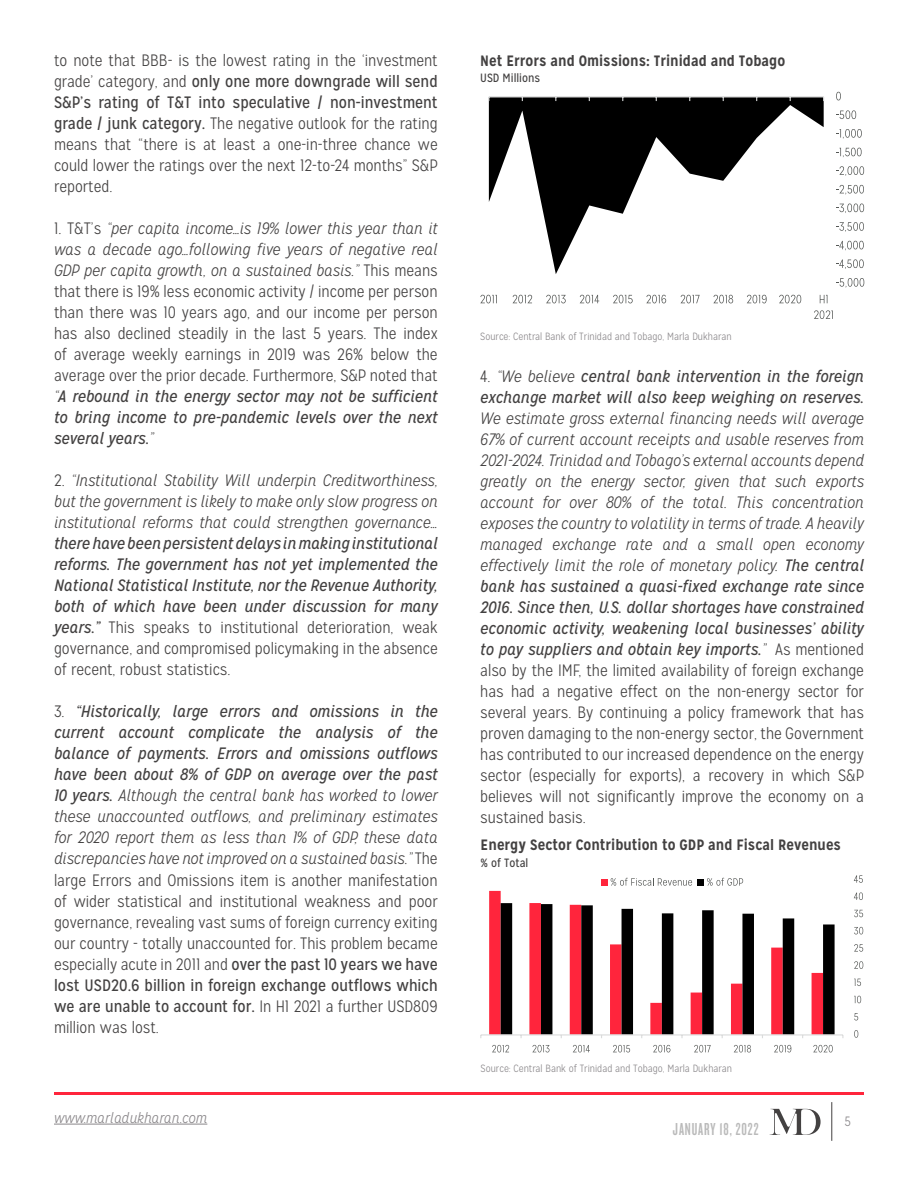
<style>
.page{position:relative;width:918px;height:1188px;background:#fff}
.page>*{position:absolute;margin:0;border:0;box-sizing:border-box;transform-origin:0 0}
.t1{font:18px "Knockout 47 Bantamweight";letter-spacing:.05em;color:#bababa}
.t2{font:300 16.5px/21px "Mission Gothic";color:#434141;text-align:justify}
.t3{font:italic 300 16.5px/21px "Mission Gothic";color:#434141;text-align:justify}
.t4{font:italic 16.5px/21px "Mission Gothic";color:#434141;text-align:justify}
.t5{font:700 15px "Mission Gothic";color:#434141}
.t6{font:italic 300 15px "Mission Gothic";color:#8a878a}
.t7{font:300 13.5px "Mission Gothic";color:#8a878a}
.t8{font:12px "Mission Gothic";color:#434141}
.t9{font:300 10.5px "Mission Gothic";color:#8a878a}
.s1{font-weight:400}
.s2{font-style:italic}
.s3{font-weight:400;font-style:italic}
.s4{font-style:normal}
.s5{font-weight:300;font-style:normal}
.s6{font-weight:300}
</style>
<div class="page">
<svg style="left:770px;top:1109px;width:51px;height:26px"></svg>
<hr style="left:832px;top:1102px;width:1px;height:39px;background:#434141">
<hr style="left:54px;top:1124px;width:153px;height:1px;background:#8a878a">
<hr style="left:54px;top:1092px;width:810px;height:2px;background:#ff253c">
<svg style="left:489px;top:97px;width:335px;height:177px"></svg>
<hr style="left:489px;top:96px;width:335px;height:1px;background:#dadbdb">
<svg style="left:836px;top:278px;width:28px;height:10px"></svg>
<svg style="left:836px;top:259px;width:28px;height:10px"></svg>
<svg style="left:836px;top:241px;width:28px;height:9px"></svg>
<svg style="left:836px;top:222px;width:28px;height:10px"></svg>
<svg style="left:836px;top:204px;width:28px;height:9px"></svg>
<svg style="left:836px;top:185px;width:28px;height:9px"></svg>
<svg style="left:836px;top:166px;width:28px;height:10px"></svg>
<svg style="left:836px;top:148px;width:26px;height:9px"></svg>
<svg style="left:836px;top:129px;width:26px;height:10px"></svg>
<svg style="left:836px;top:110px;width:20px;height:9px"></svg>
<svg style="left:836px;top:92px;width:5px;height:8px"></svg>
<svg style="left:480px;top:295px;width:17px;height:8px"></svg>
<svg style="left:513px;top:295px;width:19px;height:8px"></svg>
<svg style="left:546px;top:295px;width:20px;height:8px"></svg>
<svg style="left:580px;top:295px;width:19px;height:8px"></svg>
<svg style="left:613px;top:295px;width:20px;height:8px"></svg>
<svg style="left:646px;top:295px;width:20px;height:8px"></svg>
<svg style="left:680px;top:295px;width:20px;height:8px"></svg>
<svg style="left:713px;top:295px;width:20px;height:8px"></svg>
<svg style="left:747px;top:295px;width:20px;height:8px"></svg>
<svg style="left:779px;top:295px;width:22px;height:8px"></svg>
<svg style="left:820px;top:295px;width:7px;height:8px"></svg>
<svg style="left:814px;top:310px;width:19px;height:9px"></svg>
<svg style="left:489px;top:891px;width:12px;height:143px;background:#f82a40"></svg>
<svg style="left:501px;top:903px;width:334px;height:131px"></svg>
<hr style="left:481px;top:1034px;width:362px;height:2px;background:#dadbdb">
<svg style="left:854px;top:1030px;width:4px;height:8px"></svg>
<svg style="left:854px;top:1013px;width:4px;height:8px"></svg>
<svg style="left:854px;top:996px;width:7px;height:7px"></svg>
<svg style="left:854px;top:979px;width:7px;height:7px"></svg>
<svg style="left:854px;top:961px;width:9px;height:8px"></svg>
<svg style="left:854px;top:944px;width:9px;height:8px"></svg>
<svg style="left:854px;top:927px;width:9px;height:7px"></svg>
<svg style="left:854px;top:910px;width:9px;height:7px"></svg>
<svg style="left:854px;top:892px;width:9px;height:8px"></svg>
<svg style="left:854px;top:875px;width:9px;height:8px"></svg>
<svg style="left:492px;top:1045px;width:17px;height:7px"></svg>
<svg style="left:532px;top:1045px;width:18px;height:7px"></svg>
<svg style="left:573px;top:1045px;width:17px;height:7px"></svg>
<svg style="left:613px;top:1045px;width:17px;height:7px"></svg>
<svg style="left:653px;top:1045px;width:17px;height:7px"></svg>
<svg style="left:694px;top:1045px;width:17px;height:7px"></svg>
<svg style="left:734px;top:1045px;width:17px;height:7px"></svg>
<svg style="left:774px;top:1045px;width:17px;height:7px"></svg>
<svg style="left:813px;top:1045px;width:20px;height:7px"></svg>
<svg style="left:601px;top:878px;width:91px;height:8px"></svg>
<svg style="left:698px;top:878px;width:45px;height:8px"></svg>
<p class="t2" style="left:54px;top:50px;width:385px">to note that BBB- is the lowest rating in the ‘investment grade’ category, and <span class="s1">only one more downgrade will send S&amp;P’s rating of T&amp;T into speculative / non-investment grade / junk category.</span> The negative outlook for the rating means that “there is at least a one-in-three chance we could lower the ratings over the next 12-to-24 months” S&amp;P reported.</p>
<p class="t2" style="left:54px;top:218px;width:385px">1. T&amp;T’s <span class="s2">“per capita income…is 19% lower this year than it was a decade ago…following five years of negative real GDP per capita growth, on a sustained basis.”</span> This means that there is 19% less economic activity / income per person than there was 10 years ago, and our income per person has also declined steadily in the last 5 years. The index of average weekly earnings in 2019 was 26% below the average over the prior decade. Furthermore, S&amp;P noted that <span class="s2">“</span><span class="s3">A rebound in the energy sector may not be sufficient to bring income to pre-pandemic levels over the next several years.</span><span class="s2">”</span></p>
<p class="t3" style="left:54px;top:470px;width:385px"><span class="s4">2.</span> “Institutional Stability Will underpin Creditworthiness, but the government is likely to make only slow progress on institutional reforms that could strengthen governance…</p>
<p class="t4" style="left:54px;top:533px;width:385px">there have been persistent delays in making institutional reforms. The government has not yet implemented the National Statistical Institute, nor the Revenue Authority, both of which have been under discussion for many years.” <span class="s5">This speaks to institutional deterioration, weak governance, and compromised policymaking in the absence of recent, robust statistics.</span></p>
<p class="t2" style="left:54px;top:701px;width:385px">3. <span class="s3">“Historically, large errors and omissions in the current account complicate the analysis of the balance of payments. Errors and omissions outflows have been about 8% of GDP on average over the past 10 years.</span> <span class="s2">Although the central bank has worked to lower these unaccounted outflows, and preliminary estimates for 2020 report them as less than 1% of GDP, these data discrepancies have not improved on a sustained basis.”</span> The large Errors and Omissions item is another manifestation of wider statistical and institutional weakness and poor governance, revealing vast sums of foreign currency exiting our country - totally unaccounted for. This problem became especially acute in 2011 and <span class="s1">over the past 10 years we have lost USD20.6 billion in foreign exchange outflows which we are unable to account for.</span> In H1 2021 a further USD809 million was lost.</p>
<p class="t5" style="left:480px;top:51px;width:307px">Net Errors and Omissions: Trinidad and Tobago</p>
<p class="t8" style="left:480px;top:71px;width:61px">USD Millions</p>
<p class="t9" style="left:480px;top:331px;width:253px">Source: Central Bank of Trinidad and Tobago, Marla Dukharan</p>
<p class="t4" style="left:480px;top:365px;width:385px"><span class="s5">4.</span> <span class="s6">“We believe</span> central bank intervention in the foreign exchange market will also keep weighing on reserves.</p>
<p class="t3" style="left:480px;top:408px;width:385px">We estimate gross external financing needs will average 67% of current account receipts and usable reserves from 2021-2024. Trinidad and Tobago’s external accounts depend greatly on the energy sector, given that such exports account for over 80% of the total. This concentration exposes the country to volatility in terms of trade. A heavily managed exchange rate and a small open economy effectively limit the role of monetary policy. <span class="s1">The central bank has sustained a quasi-fixed exchange rate since 2016. Since then, U.S. dollar shortages have constrained economic activity, weakening local businesses’ ability to pay suppliers and obtain key imports.</span>” <span class="s4">As mentioned also by the IMF, the limited availability of foreign exchange has had a negative effect on the non-energy sector for several years. By continuing a policy framework that has proven damaging to the non-energy sector, the Government has contributed to our increased dependence on the energy sector (especially for exports), a recovery in which S&amp;P believes will not significantly improve the economy on a sustained basis.</span></p>
<p class="t5" style="left:481px;top:836px;width:362px">Energy Sector Contribution to GDP and Fiscal Revenues</p>
<p class="t8" style="left:481px;top:856px;width:49px">% of Total</p>
<p class="t9" style="left:481px;top:1062px;width:253px">Source: Central Bank of Trinidad and Tobago, Marla Dukharan</p>
<p class="t6" style="left:54px;top:1109px;width:155px">www.marladukharan.com</p>
<p class="t7" style="left:845px;top:1114px;width:8px">5</p>
<p class="t1" style="left:673px;top:1118px;width:87px">JANUARY 18, 2022</p>
</div>
